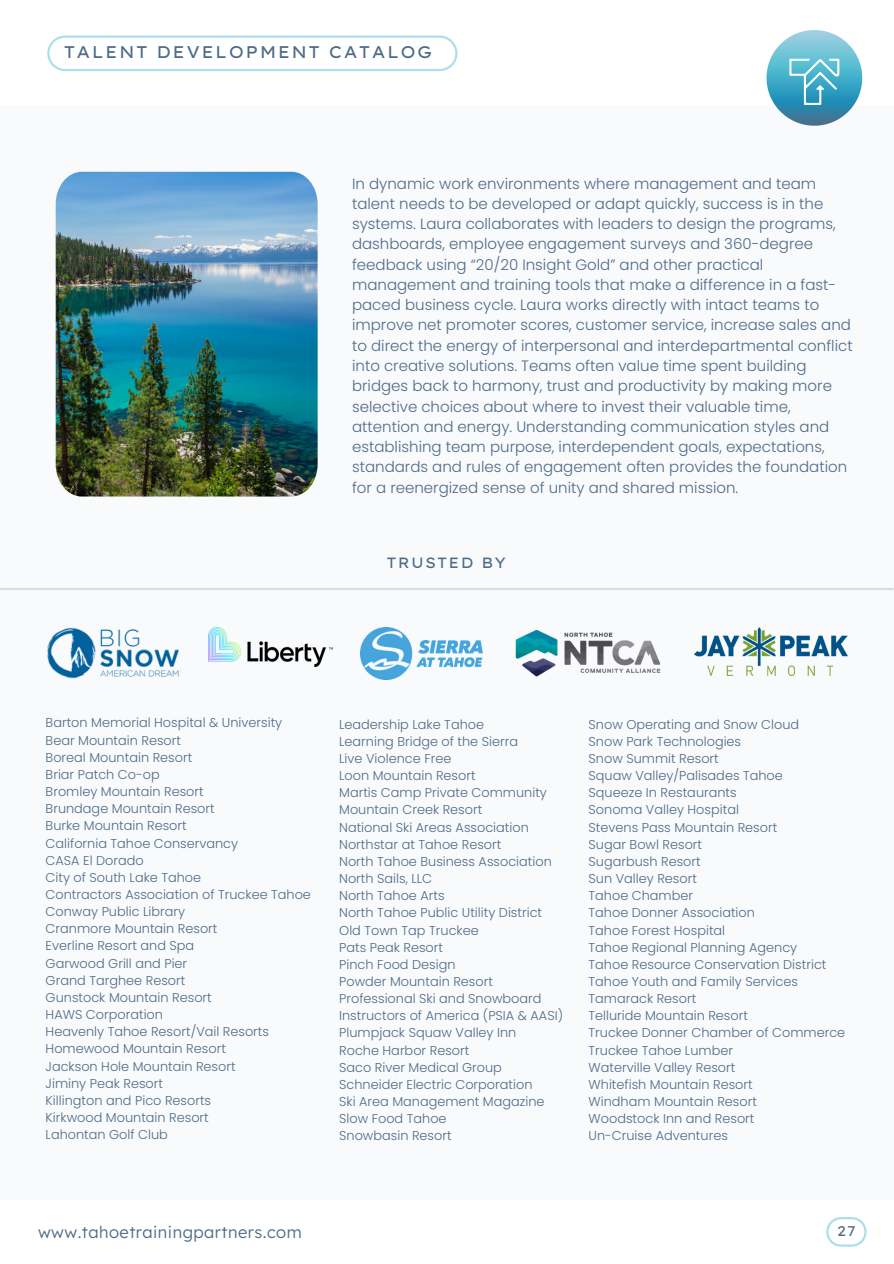
<style>
.page{position:relative;width:894px;height:1264px;background:#fff}
.page>*{position:absolute;margin:0;border:0;box-sizing:border-box;transform-origin:0 0}
.t1{font:16.95px "Lexend Exa";letter-spacing:.08em;color:#4e6b87}
.t2{font:300 16.5px "Lexend";letter-spacing:.03em;color:#4e6b87}
.t3{font:300 15px/20.2px "Poppins";color:#4e6b87}
.t4{font:14.85px "Lexend Exa";letter-spacing:.08em;color:#4e6b87}
.t5{font:14.1px "Lexend Exa";color:#4e6b87}
.t6{font:300 12.9px "Poppins";color:#4e6b87}
</style>
<div class="page">
<div style="left:0;top:0;width:893px;height:1263px;background:#f8fafc"></div>
<img style="left:56px;top:172px;width:261px;height:324px">
<div style="left:0;top:0;width:893px;height:104px;background:#fff"></div>
<svg style="left:47px;top:35px;width:410px;height:36px"></svg>
<svg style="left:766px;top:30px;width:96px;height:96px"></svg>
<div style="left:0;top:1200px;width:893px;height:63px;background:#fff"></div>
<svg style="left:826px;top:1217px;width:40px;height:29px"></svg>
<hr style="left:0;top:588px;width:893px;height:2px;background:#4e6b87">
<img style="left:208px;top:627px;width:124px;height:39px">
<img style="left:360px;top:627px;width:122px;height:52px">
<img style="left:47px;top:627px;width:133px;height:51px">
<img style="left:694px;top:627px;width:153px;height:48px">
<img style="left:515px;top:629px;width:146px;height:48px">
<h1 class="t1" style="left:64px;top:41px;width:370px">TALENT DEVELOPMENT CATALOG</h1>
<p class="t3" style="left:352px;top:173px;width:502px">In dynamic work environments where management and team talent needs to be developed or adapt quickly, success is in the systems. Laura collaborates with leaders to design the programs, dashboards, employee engagement surveys and 360-degree feedback using “20/20 Insight Gold” and other practical management and training tools that make a difference in a fast&shy;paced business cycle. Laura works directly with intact teams to improve net promoter scores, customer service, increase sales and to direct the energy of interpersonal and interdepartmental conflict into creative solutions. Teams often value time spent building bridges back to harmony, trust and productivity by making more selective choices about where to invest their valuable time, attention and energy. Understanding communication styles and establishing team purpose, interdependent goals, expectations, standards and rules of engagement often provides the foundation for a reenergized sense of unity and shared mission.</p>
<p class="t4" style="left:386px;top:553px;width:121px">TRUSTED BY</p>
<h4 class="t6" style="left:46px;top:714px;width:238px">Barton Memorial Hospital &amp; University</h4>
<h3 class="t6" style="left:46px;top:731px;width:137px">Bear Mountain Resort</h3>
<p class="t6" style="left:46px;top:748px;width:148px">Boreal Mountain Resort</p>
<p class="t6" style="left:46px;top:765px;width:115px">Briar Patch Co-op</p>
<p class="t6" style="left:46px;top:782px;width:159px">Bromley Mountain Resort</p>
<p class="t6" style="left:46px;top:799px;width:170px">Brundage Mountain Resort</p>
<p class="t6" style="left:46px;top:816px;width:142px">Burke Mountain Resort</p>
<p class="t6" style="left:46px;top:834px;width:194px">California Tahoe Conservancy</p>
<p class="t6" style="left:46px;top:851px;width:100px">CASA El Dorado</p>
<p class="t6" style="left:46px;top:868px;width:157px">City of South Lake Tahoe</p>
<p class="t6" style="left:46px;top:885px;width:267px">Contractors Association of Truckee Tahoe</p>
<p class="t6" style="left:46px;top:902px;width:141px">Conway Public Library</p>
<p class="t6" style="left:46px;top:919px;width:173px">Cranmore Mountain Resort</p>
<p class="t6" style="left:46px;top:936px;width:150px">Everline Resort and Spa</p>
<p class="t6" style="left:46px;top:954px;width:143px">Garwood Grill and Pier</p>
<p class="t6" style="left:46px;top:971px;width:141px">Grand Targhee Resort</p>
<p class="t6" style="left:46px;top:988px;width:168px">Gunstock Mountain Resort</p>
<p class="t6" style="left:46px;top:1005px;width:119px">HAWS Corporation</p>
<p class="t6" style="left:46px;top:1022px;width:225px">Heavenly Tahoe Resort/Vail Resorts</p>
<p class="t6" style="left:46px;top:1039px;width:182px">Homewood Mountain Resort</p>
<p class="t6" style="left:46px;top:1056px;width:191px">Jackson Hole Mountain Resort</p>
<p class="t6" style="left:46px;top:1074px;width:119px">Jiminy Peak Resort</p>
<p class="t6" style="left:46px;top:1091px;width:167px">Killington and Pico Resorts</p>
<p class="t6" style="left:46px;top:1108px;width:165px">Kirkwood Mountain Resort</p>
<p class="t6" style="left:46px;top:1125px;width:124px">Lahontan Golf Club</p>
<p class="t6" style="left:339px;top:715px;width:146px">Leadership Lake Tahoe</p>
<p class="t6" style="left:339px;top:732px;width:180px">Learning Bridge of the Sierra</p>
<p class="t6" style="left:339px;top:749px;width:114px">Live Violence Free</p>
<p class="t6" style="left:339px;top:766px;width:138px">Loon Mountain Resort</p>
<p class="t6" style="left:339px;top:783px;width:209px">Martis Camp Private Community</p>
<p class="t6" style="left:339px;top:801px;width:145px">Mountain Creek Resort</p>
<p class="t6" style="left:339px;top:818px;width:191px">National Ski Areas Association</p>
<p class="t6" style="left:339px;top:835px;width:164px">Northstar at Tahoe Resort</p>
<p class="t6" style="left:339px;top:852px;width:214px">North Tahoe Business Association</p>
<p class="t6" style="left:339px;top:869px;width:94px">North Sails, LLC</p>
<p class="t6" style="left:339px;top:886px;width:107px">North Tahoe Arts</p>
<p class="t6" style="left:339px;top:903px;width:204px">North Tahoe Public Utility District</p>
<p class="t6" style="left:339px;top:921px;width:141px">Old Town Tap Truckee</p>
<p class="t6" style="left:339px;top:938px;width:105px">Pats Peak Resort</p>
<p class="t6" style="left:339px;top:955px;width:118px">Pinch Food Design</p>
<p class="t6" style="left:339px;top:972px;width:155px">Powder Mountain Resort</p>
<p class="t6" style="left:339px;top:989px;width:204px">Professional Ski and Snowboard</p>
<p class="t6" style="left:339px;top:1006px;width:225px">Instructors of America (PSIA &amp; AASI)</p>
<p class="t6" style="left:339px;top:1023px;width:179px">Plumpjack Squaw Valley Inn</p>
<p class="t6" style="left:339px;top:1041px;width:132px">Roche Harbor Resort</p>
<p class="t6" style="left:339px;top:1058px;width:164px">Saco River Medical Group</p>
<p class="t6" style="left:339px;top:1075px;width:195px">Schneider Electric Corporation</p>
<p class="t6" style="left:339px;top:1092px;width:207px">Ski Area Management Magazine</p>
<p class="t6" style="left:339px;top:1109px;width:109px">Slow Food Tahoe</p>
<p class="t6" style="left:339px;top:1126px;width:114px">Snowbasin Resort</p>
<p class="t6" style="left:588px;top:715px;width:212px">Snow Operating and Snow Cloud</p>
<p class="t6" style="left:588px;top:732px;width:154px">Snow Park Technologies</p>
<p class="t6" style="left:588px;top:749px;width:132px">Snow Summit Resort</p>
<p class="t6" style="left:588px;top:766px;width:196px">Squaw Valley/Palisades Tahoe</p>
<p class="t6" style="left:588px;top:783px;width:150px">Squeeze In Restaurants</p>
<p class="t6" style="left:588px;top:801px;width:152px">Sonoma Valley Hospital</p>
<p class="t6" style="left:588px;top:818px;width:190px">Stevens Pass Mountain Resort</p>
<p class="t6" style="left:588px;top:835px;width:115px">Sugar Bowl Resort</p>
<p class="t6" style="left:588px;top:852px;width:114px">Sugarbush Resort</p>
<p class="t6" style="left:588px;top:869px;width:110px">Sun Valley Resort</p>
<p class="t6" style="left:588px;top:886px;width:106px">Tahoe Chamber</p>
<p class="t6" style="left:588px;top:903px;width:168px">Tahoe Donner Association</p>
<p class="t6" style="left:588px;top:921px;width:138px">Tahoe Forest Hospital</p>
<p class="t6" style="left:588px;top:938px;width:210px">Tahoe Regional Planning Agency</p>
<p class="t6" style="left:588px;top:955px;width:239px">Tahoe Resource Conservation District</p>
<p class="t6" style="left:588px;top:972px;width:211px">Tahoe Youth and Family Services</p>
<p class="t6" style="left:588px;top:989px;width:109px">Tamarack Resort</p>
<p class="t6" style="left:588px;top:1006px;width:161px">Telluride Mountain Resort</p>
<p class="t6" style="left:588px;top:1023px;width:258px">Truckee Donner Chamber of Commerce</p>
<p class="t6" style="left:588px;top:1041px;width:146px">Truckee Tahoe Lumber</p>
<p class="t6" style="left:588px;top:1058px;width:148px">Waterville Valley Resort</p>
<p class="t6" style="left:588px;top:1075px;width:166px">Whitefish Mountain Resort</p>
<p class="t6" style="left:588px;top:1092px;width:170px">Windham Mountain Resort</p>
<p class="t6" style="left:588px;top:1109px;width:167px">Woodstock Inn and Resort</p>
<p class="t6" style="left:588px;top:1126px;width:141px">Un-Cruise Adventures</p>
<p class="t2" style="left:38px;top:1220px;width:265px">www.tahoetrainingpartners.com</p>
<p class="t5" style="left:836px;top:1221px;width:20px">27</p>
</div>
